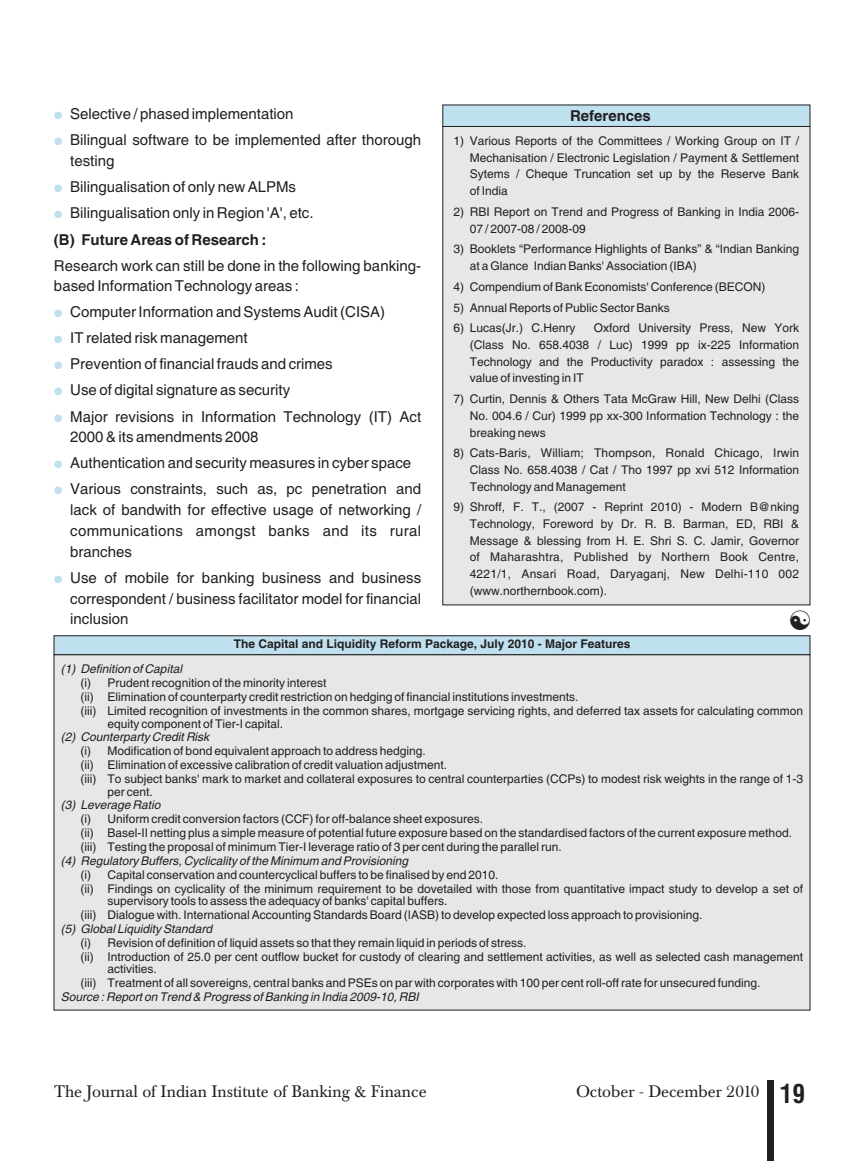
<style>
.page{position:relative;width:864px;height:1161px;background:#fff}
.page>*{position:absolute;margin:0;border:0;box-sizing:border-box;transform-origin:0 0}
.t1{font:16.5px "Baskerville BE";color:#231f20}
.t2{font:15px/26px "Helvetica";color:#231f20}
.t3{font:700 15px "Helvetica";color:#231f20}
.t4{font:12px/16.6px "Helvetica";color:#231f20}
.t5{font:italic 12px "Helvetica";color:#231f20}
.t6{font:700 12px "Helvetica";color:#231f20}
.t7{font:10.5px "Zapf Dingbats";color:#bee0ef}
.s1{font-family:"Swiss 721 BT";font-weight:700;font-stretch:condensed;font-size:25.5px}
</style>
<div class="page">
<div style="left:442px;top:127px;width:369px;height:479px;background:#e6e7e9"></div>
<svg style="left:442px;top:104px;width:369px;height:23px;background:#b0cedc"></svg>
<div style="left:768px;top:1080px;width:6px;height:81px;background:#231f20"></div>
<div style="left:53px;top:655px;width:758px;height:356px;background:#e6e7e9"></div>
<svg style="left:53px;top:635px;width:758px;height:20px;background:#afcdda"></svg>
<p class="t2" style="left:70px;top:102px;width:352px">Selective / phased implementation<br>Bilingual software to be implemented after thorough</p>
<p class="t2" style="left:70px;top:149px;width:245px">testing<br>Bilingualisation of only new ALPMs<br>Bilingualisation only in Region 'A', etc.</p>
<p class="t3" style="left:54px;top:234px;width:214px">(B) Future Areas of Research :</p>
<p class="t2" style="left:54px;top:256px;width:369px;line-height:20.9px">Research work can still be done in the following banking&shy;based Information Technology areas :</p>
<p class="t2" style="left:70px;top:301px;width:353px">Computer Information and Systems Audit (CISA)<br>IT related risk management<br>Prevention of financial frauds and crimes<br>Use of digital signature as security<br>Major revisions in Information Technology (IT) Act</p>
<p class="t2" style="left:70px;top:425px;width:352px">2000 &amp; its amendments 2008<br>Authentication and security measures in cyber space<br>Various constraints, such as, pc penetration and</p>
<p class="t2" style="left:70px;top:501px;width:353px;line-height:20.9px;text-align:justify">lack of bandwith for effective usage of networking / communications amongst banks and its rural branches</p>
<p class="t2" style="left:70px;top:569px;width:352px;line-height:20.9px;text-align:justify">Use of mobile for banking business and business correspondent / business facilitator model for financial inclusion</p>
<p class="t7" style="left:54px;top:110px;width:51px">●</p>
<p class="t7" style="left:54px;top:136px;width:51px">●</p>
<p class="t7" style="left:54px;top:183px;width:51px">●</p>
<p class="t7" style="left:54px;top:209px;width:51px">●</p>
<p class="t7" style="left:54px;top:308px;width:51px">●</p>
<p class="t7" style="left:54px;top:334px;width:51px">●</p>
<p class="t7" style="left:54px;top:360px;width:51px">●</p>
<p class="t7" style="left:54px;top:386px;width:51px">●</p>
<p class="t7" style="left:54px;top:413px;width:51px">●</p>
<p class="t7" style="left:54px;top:459px;width:51px">●</p>
<p class="t7" style="left:54px;top:485px;width:51px">●</p>
<p class="t7" style="left:54px;top:574px;width:51px">●</p>
<p class="t3" style="left:570px;top:110px;width:82px">References</p>
<p class="t4" style="left:470px;top:134px;width:331px;text-align:justify;text-indent:-16px">1) Various Reports of the Committees / Working Group on IT / Mechanisation / Electronic Legislation / Payment &amp; Settlement Sytems / Cheque Truncation set up by the Reserve Bank of India</p>
<p class="t4" style="left:470px;top:204px;width:331px;text-indent:-16px">2) RBI Report on Trend and Progress of Banking in India 2006-<br>07 / 2007-08 / 2008-09</p>
<p class="t4" style="left:470px;top:242px;width:331px;text-indent:-16px">3) Booklets “Performance Highlights of Banks” &amp; “Indian Banking at a Glance Indian Banks' Association (IBA)</p>
<p class="t4" style="left:454px;top:279px;width:313px">4) Compendium of Bank Economists' Conference (BECON)</p>
<p class="t4" style="left:454px;top:300px;width:218px">5) Annual Reports of Public Sector Banks</p>
<p class="t4" style="left:454px;top:321px;width:124px">6) Lucas(Jr.) C.Henry</p>
<p class="t4" style="left:470px;top:321px;width:331px;text-align:justify;text-indent:124px">Oxford University Press, New York (Class No. 658.4038 / Luc) 1999 pp ix-225 Information Technology and the Productivity paradox : assessing the value of investing in IT</p>
<p class="t4" style="left:470px;top:392px;width:331px;text-align:justify;text-indent:-16px">7) Curtin, Dennis &amp; Others Tata McGraw Hill, New Delhi (Class No. 004.6 / Cur) 1999 pp xx-300 Information Technology : the breaking news</p>
<p class="t4" style="left:470px;top:446px;width:331px;text-align:justify;text-indent:-16px">8) Cats-Baris, William; Thompson, Ronald Chicago, Irwin Class No. 658.4038 / Cat / Tho 1997 pp xvi 512 Information Technology and Management</p>
<p class="t4" style="left:470px;top:500px;width:331px;text-align:justify;text-indent:-16px">9) Shroff, F. T., (2007 - Reprint 2010) - Modern B@nking Technology, Foreword by Dr. R. B. Barman, ED, RBI &amp; Message &amp; blessing from H. E. Shri S. C. Jamir, Governor of Maharashtra, Published by Northern Book Centre, 4221/1, Ansari Road, Daryaganj, New Delhi-110 002 (www.northernbook.com).</p>
<p class="t6" style="left:234px;top:640px;width:398px">The Capital and Liquidity Reform Package, July 2010 - Major Features</p>
<p class="t5" style="left:61px;top:665px;width:123px">(1) Definition of Capital</p>
<p class="t4" style="left:81px;top:677px;width:724px;line-height:14px">(i) Prudent recognition of the minority interest<br>(ii) Elimination of counterparty credit restriction on hedging of financial institutions investments.<br>(iii) Limited recognition of investments in the common shares, mortgage servicing rights, and deferred tax assets for calculating common</p>
<p class="t4" style="left:108px;top:716px;width:177px">equity component of Tier-I capital.</p>
<p class="t5" style="left:61px;top:733px;width:150px">(2) Counterparty Credit Risk</p>
<p class="t4" style="left:81px;top:745px;width:724px;line-height:14px">(i) Modification of bond equivalent approach to address hedging.<br>(ii) Elimination of excessive calibration of credit valuation adjustment.<br>(iii) To subject banks' mark to market and collateral exposures to central counterparties (CCPs) to modest risk weights in the range of 1-3</p>
<p class="t4" style="left:108px;top:784px;width:47px">per cent.</p>
<p class="t5" style="left:61px;top:801px;width:101px">(3) Leverage Ratio</p>
<p class="t4" style="left:81px;top:813px;width:713px;line-height:14px">(i) Uniform credit conversion factors (CCF) for off-balance sheet exposures.<br>(ii) Basel-II netting plus a simple measure of potential future exposure based on the standardised factors of the current exposure method. (iii) Testing the proposal of minimum Tier-I leverage ratio of 3 per cent during the parallel run.</p>
<p class="t5" style="left:61px;top:856px;width:349px">(4) Regulatory Buffers, Cyclicality of the Minimum and Provisioning</p>
<p class="t4" style="left:81px;top:869px;width:724px;line-height:14px">(i) Capital conservation and countercyclical buffers to be finalised by end 2010.<br>(ii) Findings on cyclicality of the minimum requirement to be dovetailed with those from quantitative impact study to develop a set of</p>
<p class="t4" style="left:81px;top:895px;width:624px;line-height:14px;text-indent:27px">supervisory tools to assess the adequacy of banks' capital buffers.<br>(iii) Dialogue with. International Accounting Standards Board (IASB) to develop expected loss approach to provisioning.</p>
<p class="t5" style="left:61px;top:924px;width:153px">(5) Global Liquidity Standard</p>
<p class="t4" style="left:81px;top:937px;width:724px;line-height:14px">(i) Revision of definition of liquid assets so that they remain liquid in periods of stress.<br>(ii) Introduction of 25.0 per cent outflow bucket for custody of clearing and settlement activities, as well as selected cash management</p>
<p class="t4" style="left:81px;top:963px;width:682px;line-height:14px;text-indent:27px">activities.<br>(iii) Treatment of all sovereigns, central banks and PSEs on par with corporates with 100 per cent roll-off rate for unsecured funding.</p>
<p class="t5" style="left:61px;top:992px;width:360px">Source : Report on Trend &amp; Progress of Banking in India 2009-10, RBI</p>
<h1 class="t1" style="left:54px;top:1086px;width:374px">The Journal of Indian Institute of Banking &amp; Finance</h1>
<h1 class="t1" style="left:576px;top:1086px;width:231px">October - December 2010 <span class="s1">19</span></h1>
</div>
